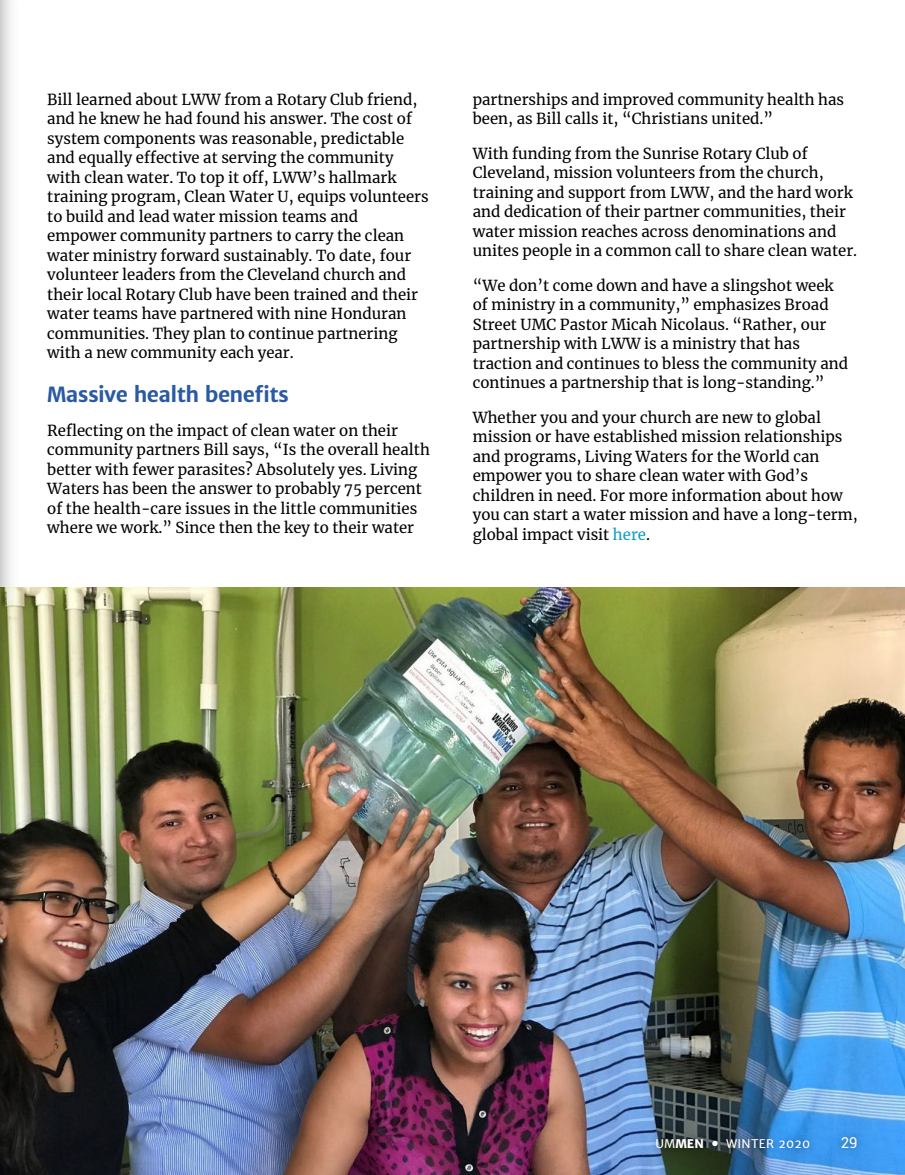
<style>
.page{position:relative;width:905px;height:1175px;background:#fff}
.page>*{position:absolute;margin:0;border:0;box-sizing:border-box;transform-origin:0 0}
.SUB_sans_12{font:700 21px "Merriweather Sans";letter-spacing:-.03em;color:#2b5aa2}
.TEXT_10{font:15px/19.5px "Merriweather";color:#000}
.t1{font:15px "Roboto";color:#fff}
.t2{font:12px "Merriweather Sans";letter-spacing:.02em;color:#fff}
.s1{color:#0f9cc9}
.s2{font-weight:800}
.s3{font-weight:700}
</style>
<div class="page">
<img style="left:54px;top:587px;width:850px;height:587px">
<div style="left:649px;top:1131px;width:167px;height:24px;background:#000;opacity:.41"></div>
<div style="left:834px;top:1130px;width:30px;height:25px;background:#000;opacity:.41"></div>
<svg style="left:0;top:0;width:54px;height:1174px"></svg>
<p class="TEXT_10" style="left:47px;top:89px;width:383px">Bill learned about LWW from a Rotary Club friend, and he knew he had found his answer. The cost of system components was reasonable, predictable and equally effective at serving the community with clean water. To top it off, LWW’s hallmark training program, Clean Water U, equips volunteers to build and lead water mission teams and empower community partners to carry the clean water ministry forward sustainably. To date, four volunteer leaders from the Cleveland church and their local Rotary Club have been trained and their water teams have partnered with nine Honduran communities. They plan to continue partnering with a new community each year.</p>
<p class="SUB_sans_12" style="left:47px;top:380px;width:243px">Massive health benefits</p>
<p class="TEXT_10" style="left:47px;top:420px;width:384px">Reflecting on the impact of clean water on their community partners Bill says, “Is the overall health better with fewer parasites? Absolutely yes. Living Waters has been the answer to probably 75 percent of the health-care issues in the little communities where we work.” Since then the key to their water</p>
<p class="TEXT_10" style="left:472px;top:89px;width:373px">partnerships and improved community health has been, as Bill calls it, “Christians united.”</p>
<p class="TEXT_10" style="left:472px;top:143px;width:386px">With funding from the Sunrise Rotary Club of Cleveland, mission volunteers from the church, training and support from LWW, and the hard work and dedication of their partner communities, their water mission reaches across denominations and unites people in a common call to share clean water.</p>
<p class="TEXT_10" style="left:472px;top:275px;width:377px">“We don’t come down and have a slingshot week of ministry in a community,” emphasizes Broad Street UMC Pastor Micah Nicolaus. “Rather, our partnership with LWW is a ministry that has traction and continues to bless the community and continues a partnership that is long-standing.”</p>
<p class="TEXT_10" style="left:472px;top:407px;width:386px">Whether you and your church are new to global mission or have established mission relationships and programs, Living Waters for the World can empower you to share clean water with God’s children in need. For more information about how you can start a water mission and have a long-term, global impact visit <span class="s1">here</span>.</p>
<p class="t2" style="left:655px;top:1135px;width:156px">UM<span class="s2">MEN</span> <span class="s3">•</span> WINTER 2020</p>
<p class="t1" style="left:840px;top:1132px;width:18px">29</p>
</div>
